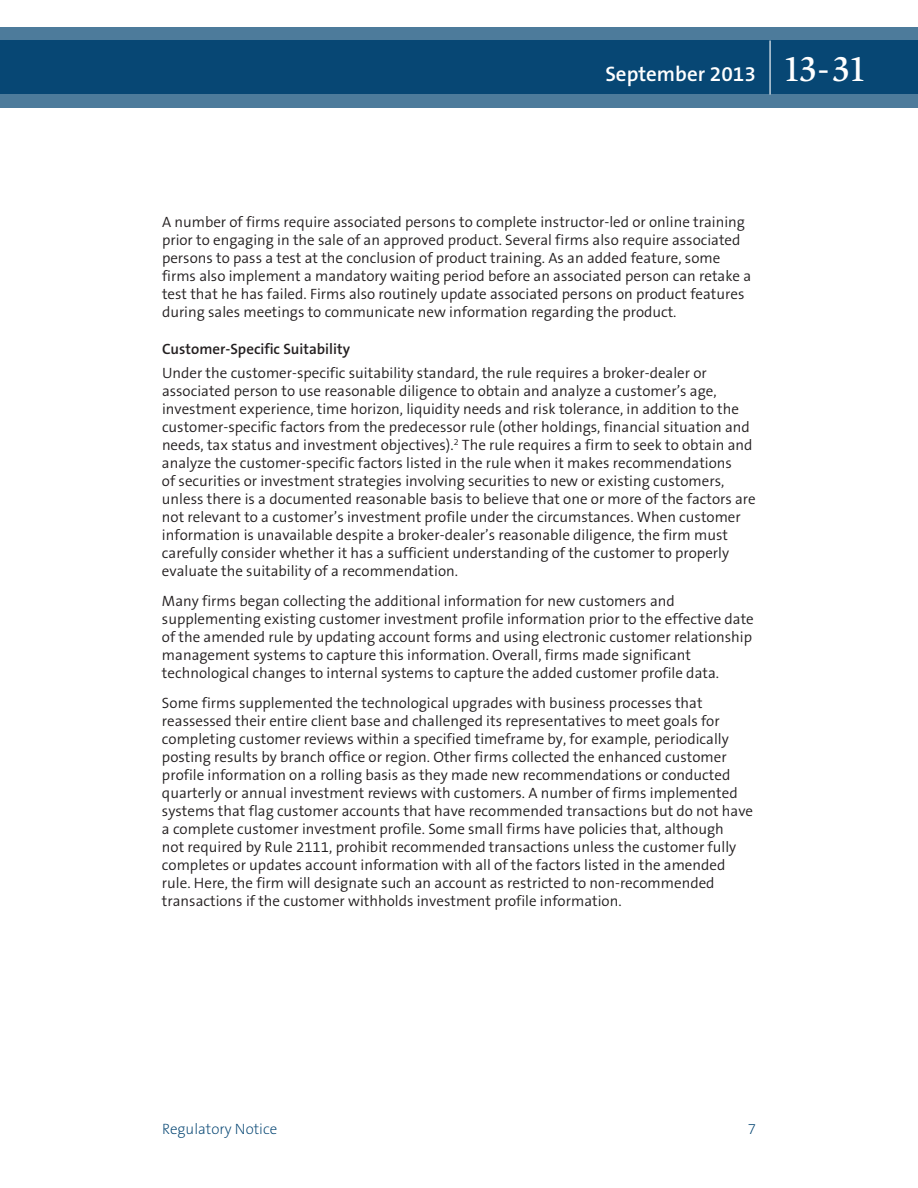
<style>
.page{position:relative;width:918px;height:1188px;background:#fff}
.page>*{position:absolute;margin:0;border:0;box-sizing:border-box;transform-origin:0 0}
.t1{font:600 21px "The Sans B6";color:#fff}
.t2{font:300 15px/18px "The Sans B4";color:#231f20}
.t3{font:600 15px "The Sans B6";color:#231f20}
.t4{font:200 15px "The Sans B2";color:#004270}
.s1{font-family:"Slimbach LT";font-weight:500;font-size:36px}
</style>
<div class="page">
<svg style="left:0;top:27px;width:918px;height:81px;background:#1e5881"></svg>
<hr style="left:770px;top:40px;width:1px;height:54px;background:#fff">
<h1 class="t1" style="left:605px;top:62px;width:264px">September 2013 <span class="s1">13-31</span></h1>
<p class="t2" style="left:162px;top:213px;width:591px">A number of firms require associated persons to complete instructor-led or online training prior to engaging in the sale of an approved product. Several firms also require associated persons to pass a test at the conclusion of product training. As an added feature, some firms also implement a mandatory waiting period before an associated person can retake a test that he has failed. Firms also routinely update associated persons on product features during sales meetings to communicate new information regarding the product.</p>
<p class="t3" style="left:162px;top:341px;width:190px">Customer-Specific Suitability</p>
<p class="t2" style="left:162px;top:364px;width:595px">Under the customer-specific suitability standard, the rule requires a broker-dealer or associated person to use reasonable diligence to obtain and analyze a customer’s age, investment experience, time horizon, liquidity needs and risk tolerance, in addition to the customer-specific factors from the predecessor rule (other holdings, financial situation and needs, tax status and investment objectives).<sup>2</sup> The rule requires a firm to seek to obtain and analyze the customer-specific factors listed in the rule when it makes recommendations<br>of securities or investment strategies involving securities to new or existing customers, unless there is a documented reasonable basis to believe that one or more of the factors are not relevant to a customer’s investment profile under the circumstances. When customer information is unavailable despite a broker-dealer’s reasonable diligence, the firm must carefully consider whether it has a sufficient understanding of the customer to properly evaluate the suitability of a recommendation.</p>
<p class="t2" style="left:162px;top:592px;width:593px">Many firms began collecting the additional information for new customers and supplementing existing customer investment profile information prior to the effective date of the amended rule by updating account forms and using electronic customer relationship management systems to capture this information. Overall, firms made significant technological changes to internal systems to capture the added customer profile data.</p>
<p class="t2" style="left:162px;top:694px;width:593px">Some firms supplemented the technological upgrades with business processes that reassessed their entire client base and challenged its representatives to meet goals for completing customer reviews within a specified timeframe by, for example, periodically posting results by branch office or region. Other firms collected the enhanced customer profile information on a rolling basis as they made new recommendations or conducted quarterly or annual investment reviews with customers. A number of firms implemented systems that flag customer accounts that have recommended transactions but do not have a complete customer investment profile. Some small firms have policies that, although<br>not required by Rule 2111, prohibit recommended transactions unless the customer fully completes or updates account information with all of the factors listed in the amended rule. Here, the firm will designate such an account as restricted to non-recommended transactions if the customer withholds investment profile information.</p>
<p class="t4" style="left:162px;top:1121px;width:117px">Regulatory Notice</p>
<p class="t4" style="left:748px;top:1121px;width:10px">7</p>
</div>
